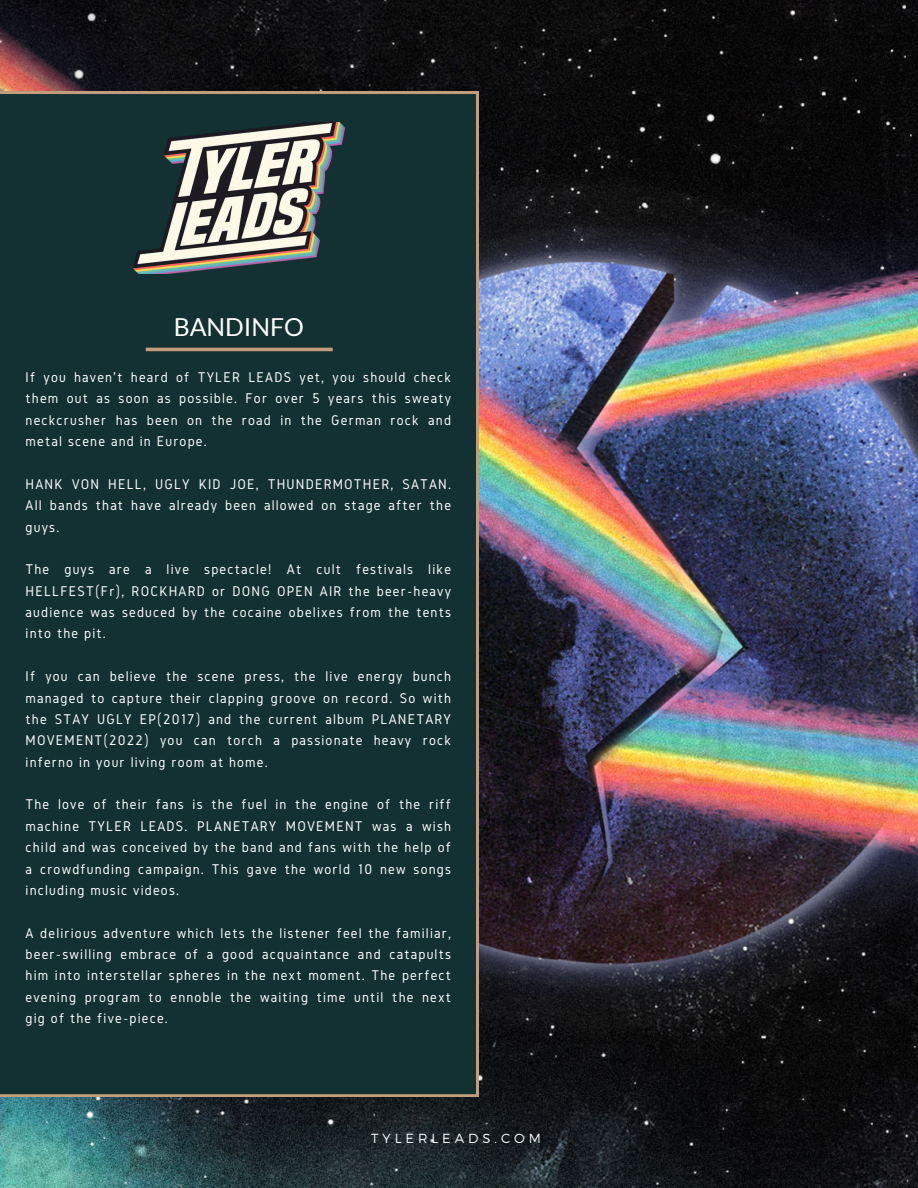
<style>
.page{position:relative;width:918px;height:1188px;background:#fff}
.page>*{position:absolute;margin:0;border:0;box-sizing:border-box;transform-origin:0 0}
.t1{font:24.75px "Lato";color:#fff}
.t2{font:14.7px/21.5px "Gidole";letter-spacing:.08em;color:#fff;text-align:justify}
.t3{font:300 13.2px "Montserrat";letter-spacing:.3em;color:#fcfffe}
</style>
<div class="page">
<img style="left:0;top:0;width:918px;height:1188px">
<div style="left:0;top:92px;width:478px;height:1004px;background:#133032"></div>
<img style="left:134px;top:122px;width:210px;height:152px">
<svg style="left:146px;top:348px;width:187px;height:3px"></svg>
<h1 class="t1" style="left:174px;top:313px;width:132px">BANDINFO</h1>
<p class="t2" style="left:26px;top:367px;width:427px">If you haven't heard of TYLER LEADS yet, you should check them out as soon as possible. For over 5 years this sweaty neckcrusher has been on the road in the German rock and metal scene and in Europe.</p>
<p class="t2" style="left:26px;top:473px;width:427px">HANK VON HELL, UGLY KID JOE, THUNDERMOTHER, SATAN.<br>All bands that have already been allowed on stage after the guys.</p>
<p class="t2" style="left:26px;top:559px;width:427px">The guys are a live spectacle! At cult festivals like HELLFEST(Fr), ROCKHARD or DONG OPEN AIR the beer-heavy audience was seduced by the cocaine obelixes from the tents into the pit.</p>
<p class="t2" style="left:26px;top:666px;width:427px">If you can believe the scene press, the live energy bunch managed to capture their clapping groove on record. So with the STAY UGLY EP(2017) and the current album PLANETARY MOVEMENT(2022) you can torch a passionate heavy rock inferno in your living room at home.</p>
<p class="t2" style="left:26px;top:794px;width:427px">The love of their fans is the fuel in the engine of the riff machine TYLER LEADS. PLANETARY MOVEMENT was a wish child and was conceived by the band and fans with the help of a crowdfunding campaign. This gave the world 10 new songs including music videos.</p>
<p class="t2" style="left:26px;top:922px;width:427px">A delirious adventure which lets the listener feel the familiar, beer-swilling embrace of a good acquaintance and catapults him into interstellar spheres in the next moment. The perfect evening program to ennoble the waiting time until the next gig of the five-piece.</p>
<p class="t3" style="left:371px;top:1130px;width:171px">TYLERLEADS.COM</p>
</div>
